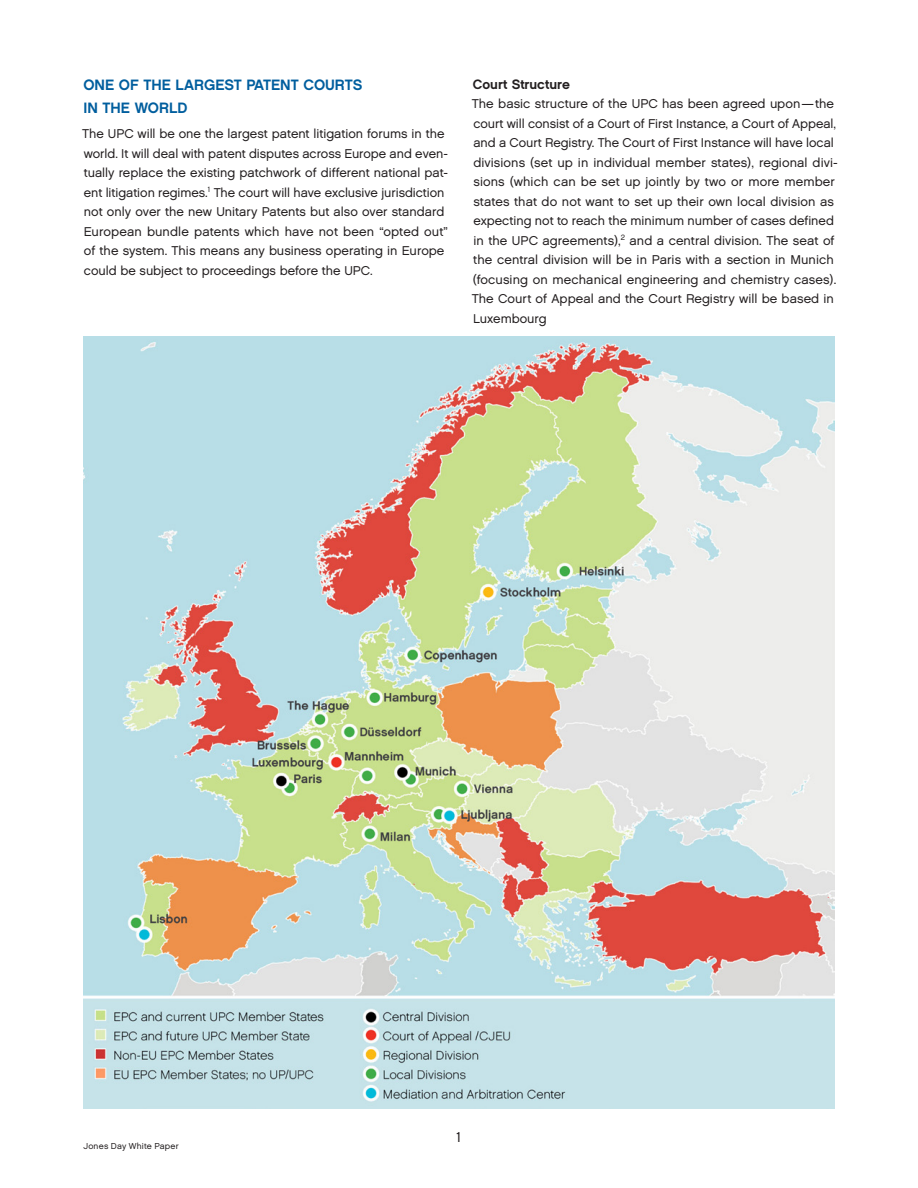
<style>
.page{position:relative;width:918px;height:1188px;background:#fff}
.page>*{position:absolute;margin:0;border:0;box-sizing:border-box;transform-origin:0 0}
.Subhead_Level_1_10pt{font:15px/22.5px "Chalet New York Nineteen Sixty";color:#005e9e}
.t1{font:14.25px "Chalet London Nineteen Sixty";color:#231f20}
.Subhead_Level_2__9pt{font:13.5px "Chalet New York Nineteen Sixty";color:#231f20}
.Body_Copy{font:12.75px/19.5px "Chalet London Nineteen Sixty";color:#231f20}
.t2{font:8.7px "Chalet London Nineteen Sixty";letter-spacing:.02em;color:#231f20}
</style>
<div class="page">
<img style="left:83px;top:336px;width:752px;height:773px">
<p class="Subhead_Level_1_10pt" style="left:83px;top:74px;width:281px">ONE OF THE LARGEST PATENT COURTS<br>IN THE WORLD</p>
<p class="Body_Copy" style="left:82px;top:124px;width:367px">The UPC will be one the largest patent litigation forums in the world. It will deal with patent disputes across Europe and even&shy;tually replace the existing patchwork of different national pat&shy;ent litigation regimes.<sup>1</sup> The court will have exclusive jurisdiction not only over the new Unitary Patents but also over standard European bundle patents which have not been “opted out” of the system. This means any business operating in Europe could be subject to proceedings before the UPC.</p>
<p class="Subhead_Level_2__9pt" style="left:473px;top:76px;width:99px">Court Structure</p>
<p class="Body_Copy" style="left:472px;top:94px;width:367px">The basic structure of the UPC has been agreed upon—the court will consist of a Court of First Instance, a Court of Appeal, and a Court Registry. The Court of First Instance will have local divisions (set up in individual member states), regional divi&shy;sions (which can be set up jointly by two or more member states that do not want to set up their own local division as expecting not to reach the minimum number of cases defined in the UPC agreements),<sup>2</sup> and a central division. The seat of the central division will be in Paris with a section in Munich (focusing on mechanical engineering and chemistry cases).<br>The Court of Appeal and the Court Registry will be based in Luxembourg</p>
<p class="t2" style="left:83px;top:1141px;width:97px">Jones Day White Paper</p>
<p class="t1" style="left:457px;top:1129px;width:6px">1</p>
</div>
